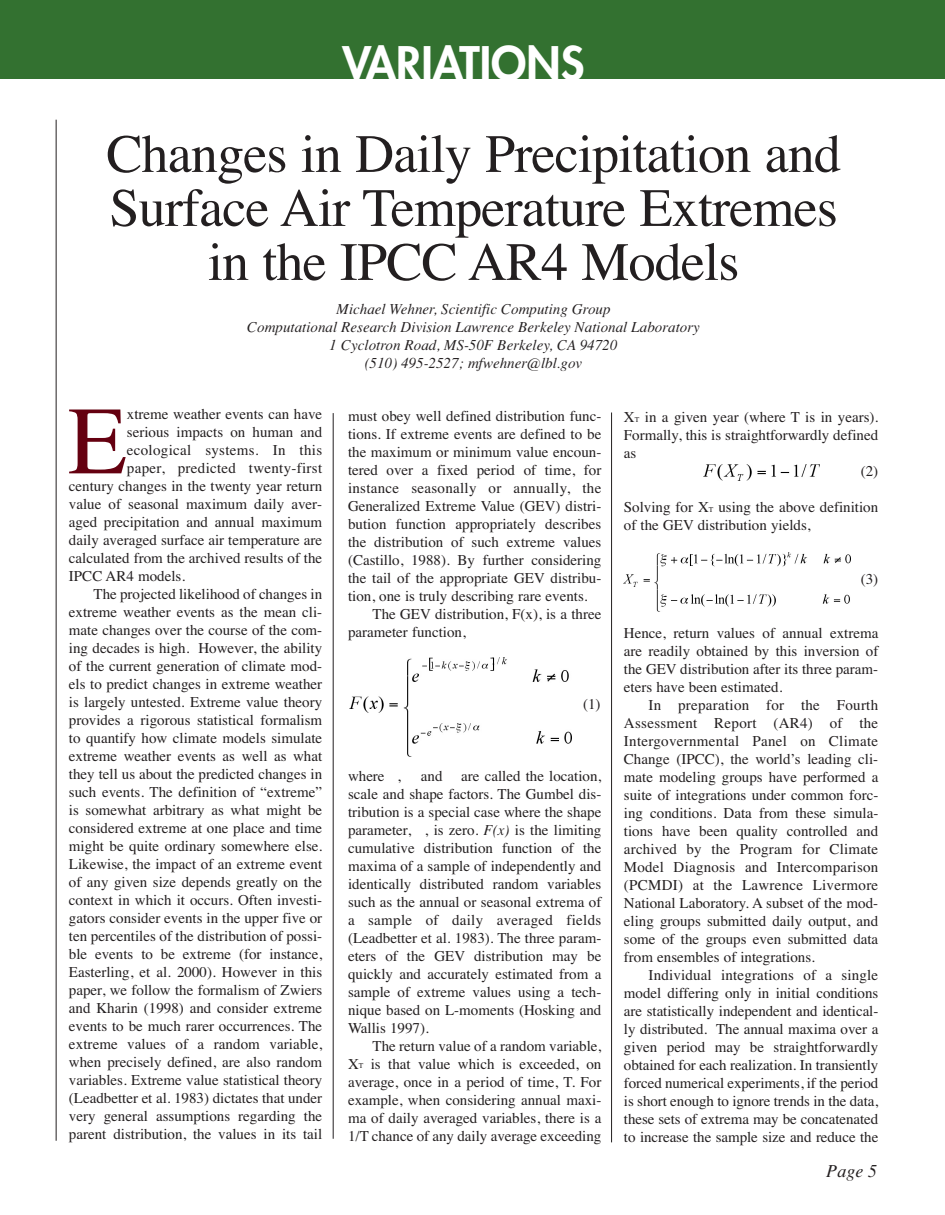
<style>
.page{position:relative;width:945px;height:1215px;background:#fff}
.page>*{position:absolute;margin:0;border:0;box-sizing:border-box;transform-origin:0 0}
.t1{font:96.45px "Times";color:#650010}
.t2{font:54px/54px "Times";letter-spacing:-.015em;color:#231f20;text-align:center}
.t3{font:800 45px "Futura";color:#fff}
.t4{font:italic 18px "Times";color:#231f20}
.t5{font:15px/18px "Times";color:#231f20;text-align:justify}
.t6{font:italic 15px/18px "Times";color:#231f20;text-align:center}
.t7{font:15px "Times";letter-spacing:.02em;color:#231f20}
.s1{font-size:7.5px}
.s2{font-style:italic}
</style>
<div class="page">
<img style="left:349px;top:658px;width:222px;height:99px">
<div style="left:0;top:0;width:15px;height:79px;background:#337130"></div>
<div style="left:14px;top:0;width:931px;height:79px;background:#337130"></div>
<hr style="left:611px;top:413px;width:1px;height:729px;background:#231f20">
<hr style="left:56px;top:120px;width:1px;height:1021px;background:#231f20">
<hr style="left:333px;top:413px;width:1px;height:726px;background:#231f20">
<img style="left:704px;top:464px;width:115px;height:17px">
<img style="left:624px;top:552px;width:227px;height:60px">
<h3 class="t3" style="left:342px;top:35px;width:243px">VARIATIONS</h3>
<h2 class="t2" style="left:106px;top:130px;width:736px">Changes in Daily Precipitation and<br>Surface Air Temperature Extremes in the IPCC AR4 Models</h2>
<p class="t6" style="left:247px;top:300px;width:454px">Michael Wehner, Scientific Computing Group<br>Computational Research Division Lawrence Berkeley National Laboratory 1 Cyclotron Road, MS-50F Berkeley, CA 94720<br>(510) 495-2527; mfwehner@lbl.gov</p>
<h1 class="t1" style="left:68px;top:380px;width:60px">E</h1>
<p class="t5" style="left:127px;top:406px;width:197px">xtreme weather events can have</p>
<p class="t5" style="left:348px;top:407px;width:255px">must obey well defined distribution func-</p>
<p class="t5" style="left:348px;top:425px;width:255px">tions. If extreme events are defined to be</p>
<p class="t5" style="left:348px;top:443px;width:255px">the maximum or minimum value encoun-</p>
<p class="t5" style="left:348px;top:461px;width:255px">tered over a fixed period of time, for</p>
<p class="t7" style="left:348px;top:478px;width:255px">instance seasonally or annually, the</p>
<p class="t5" style="left:348px;top:497px;width:255px">Generalized Extreme Value (GEV) distri-</p>
<p class="t5" style="left:348px;top:515px;width:255px">bution function appropriately describes</p>
<p class="t5" style="left:348px;top:533px;width:255px">the distribution of such extreme values</p>
<p class="t5" style="left:348px;top:551px;width:255px">(Castillo, 1988). By further considering</p>
<p class="t5" style="left:348px;top:569px;width:255px">the tail of the appropriate GEV distribu-</p>
<p class="t5" style="left:348px;top:587px;width:241px">tion, one is truly describing rare events.</p>
<p class="t5" style="left:373px;top:605px;width:230px">The GEV distribution, F(x), is a three</p>
<p class="t5" style="left:348px;top:623px;width:119px">parameter function,</p>
<p class="t5" style="left:624px;top:409px;width:256px">X<span class="s1">T</span> in a given year (where T is in years).</p>
<p class="t5" style="left:624px;top:427px;width:256px">Formally, this is straightforwardly defined</p>
<p class="t5" style="left:624px;top:445px;width:14px">as</p>
<p class="t5" style="left:861px;top:463px;width:19px">(2)</p>
<p class="t5" style="left:624px;top:499px;width:256px">Solving for X<span class="s1">T</span> using the above definition of the GEV distribution yields,</p>
<p class="t5" style="left:127px;top:424px;width:197px">serious impacts on human and</p>
<p class="t7" style="left:127px;top:441px;width:197px">ecological systems. In this</p>
<p class="t7" style="left:127px;top:459px;width:197px">paper, predicted twenty-first</p>
<p class="t5" style="left:69px;top:478px;width:255px">century changes in the twenty year return</p>
<p class="t5" style="left:69px;top:496px;width:255px">value of seasonal maximum daily aver-</p>
<p class="t5" style="left:69px;top:514px;width:255px">aged precipitation and annual maximum</p>
<p class="t5" style="left:69px;top:532px;width:255px">daily averaged surface air temperature are</p>
<p class="t5" style="left:69px;top:550px;width:255px">calculated from the archived results of the</p>
<p class="t5" style="left:69px;top:568px;width:118px">IPCC AR4 models.</p>
<p class="t5" style="left:94px;top:586px;width:230px">The projected likelihood of changes in</p>
<p class="t5" style="left:69px;top:604px;width:255px">extreme weather events as the mean cli-</p>
<p class="t5" style="left:69px;top:622px;width:255px">mate changes over the course of the com-</p>
<p class="t5" style="left:69px;top:640px;width:255px">ing decades is high. However, the ability</p>
<p class="t5" style="left:69px;top:658px;width:255px">of the current generation of climate mod-</p>
<p class="t5" style="left:69px;top:676px;width:255px">els to predict changes in extreme weather</p>
<p class="t5" style="left:69px;top:694px;width:255px">is largely untested. Extreme value theory</p>
<p class="t5" style="left:69px;top:712px;width:255px">provides a rigorous statistical formalism</p>
<p class="t5" style="left:69px;top:730px;width:255px">to quantify how climate models simulate</p>
<p class="t5" style="left:69px;top:748px;width:255px">extreme weather events as well as what</p>
<p class="t5" style="left:69px;top:766px;width:255px">they tell us about the predicted changes in</p>
<p class="t5" style="left:69px;top:784px;width:255px">such events. The definition of “extreme”</p>
<p class="t5" style="left:69px;top:802px;width:255px">is somewhat arbitrary as what might be</p>
<p class="t5" style="left:69px;top:820px;width:255px">considered extreme at one place and time</p>
<p class="t5" style="left:69px;top:838px;width:255px">might be quite ordinary somewhere else.</p>
<p class="t5" style="left:69px;top:856px;width:255px">Likewise, the impact of an extreme event</p>
<p class="t5" style="left:69px;top:874px;width:255px">of any given size depends greatly on the</p>
<p class="t5" style="left:69px;top:892px;width:255px">context in which it occurs. Often investi-</p>
<p class="t5" style="left:69px;top:910px;width:255px">gators consider events in the upper five or</p>
<p class="t5" style="left:69px;top:928px;width:255px">ten percentiles of the distribution of possi-</p>
<p class="t5" style="left:69px;top:946px;width:255px">ble events to be extreme (for instance,</p>
<p class="t5" style="left:69px;top:964px;width:255px">Easterling, et al. 2000). However in this</p>
<p class="t5" style="left:69px;top:982px;width:255px">paper, we follow the formalism of Zwiers</p>
<p class="t5" style="left:69px;top:1000px;width:255px">and Kharin (1998) and consider extreme</p>
<p class="t5" style="left:69px;top:1018px;width:255px">events to be much rarer occurrences. The</p>
<p class="t5" style="left:69px;top:1036px;width:255px">extreme values of a random variable,</p>
<p class="t5" style="left:69px;top:1054px;width:255px">when precisely defined, are also random</p>
<p class="t5" style="left:69px;top:1072px;width:255px">variables. Extreme value statistical theory</p>
<p class="t5" style="left:69px;top:1090px;width:255px">(Leadbetter et al. 1983) dictates that under</p>
<p class="t5" style="left:69px;top:1108px;width:255px">very general assumptions regarding the</p>
<p class="t5" style="left:69px;top:1126px;width:255px">parent distribution, the values in its tail</p>
<p class="t5" style="left:861px;top:571px;width:19px">(3)</p>
<p class="t5" style="left:624px;top:625px;width:256px">Hence, return values of annual extrema are readily obtained by this inversion of the GEV distribution after its three param&shy;eters have been estimated.</p>
<p class="t5" style="left:624px;top:697px;width:256px;text-indent:25px">In preparation for the Fourth Assessment Report (AR4) of the Intergovernmental Panel on Climate Change (IPCC), the world’s leading cli&shy;mate modeling groups have performed a suite of integrations under common forc&shy;ing conditions. Data from these simula&shy;tions have been quality controlled and archived by the Program for Climate Model Diagnosis and Intercomparison (PCMDI) at the Lawrence Livermore National Laboratory. A subset of the mod&shy;eling groups submitted daily output, and some of the groups even submitted data from ensembles of integrations.</p>
<p class="t5" style="left:624px;top:967px;width:256px;text-indent:25px">Individual integrations of a single model differing only in initial conditions are statistically independent and identical&shy;ly distributed. The annual maxima over a given period may be straightforwardly obtained for each realization. In transiently forced numerical experiments, if the period is short enough to ignore trends in the data, these sets of extrema may be concatenated to increase the sample size and reduce the</p>
<p class="t5" style="left:583px;top:695px;width:19px">(1)</p>
<p class="t5" style="left:348px;top:767px;width:255px;text-indent:73px">and are called the location, scale and shape factors. The Gumbel dis&shy;tribution is a special case where the shape parameter, , is zero. <span class="s2">F(x)</span> is the limiting cumulative distribution function of the maxima of a sample of independently and identically distributed random variables such as the annual or seasonal extrema of a sample of daily averaged fields (Leadbetter et al. 1983). The three param&shy;eters of the GEV distribution may be quickly and accurately estimated from a sample of extreme values using a tech&shy;nique based on L-moments (Hosking and Wallis 1997).</p>
<p class="t5" style="left:348px;top:1037px;width:255px;text-indent:25px">The return value of a random variable, X<span class="s1">T</span> is that value which is exceeded, on average, once in a period of time, T. For example, when considering annual maxi&shy;ma of daily averaged variables, there is a 1/T chance of any daily average exceeding</p>
<p class="t5" style="left:348px;top:767px;width:54px">where ,</p>
<p class="t4" style="left:827px;top:1160px;width:52px">Page 5</p>
</div>
